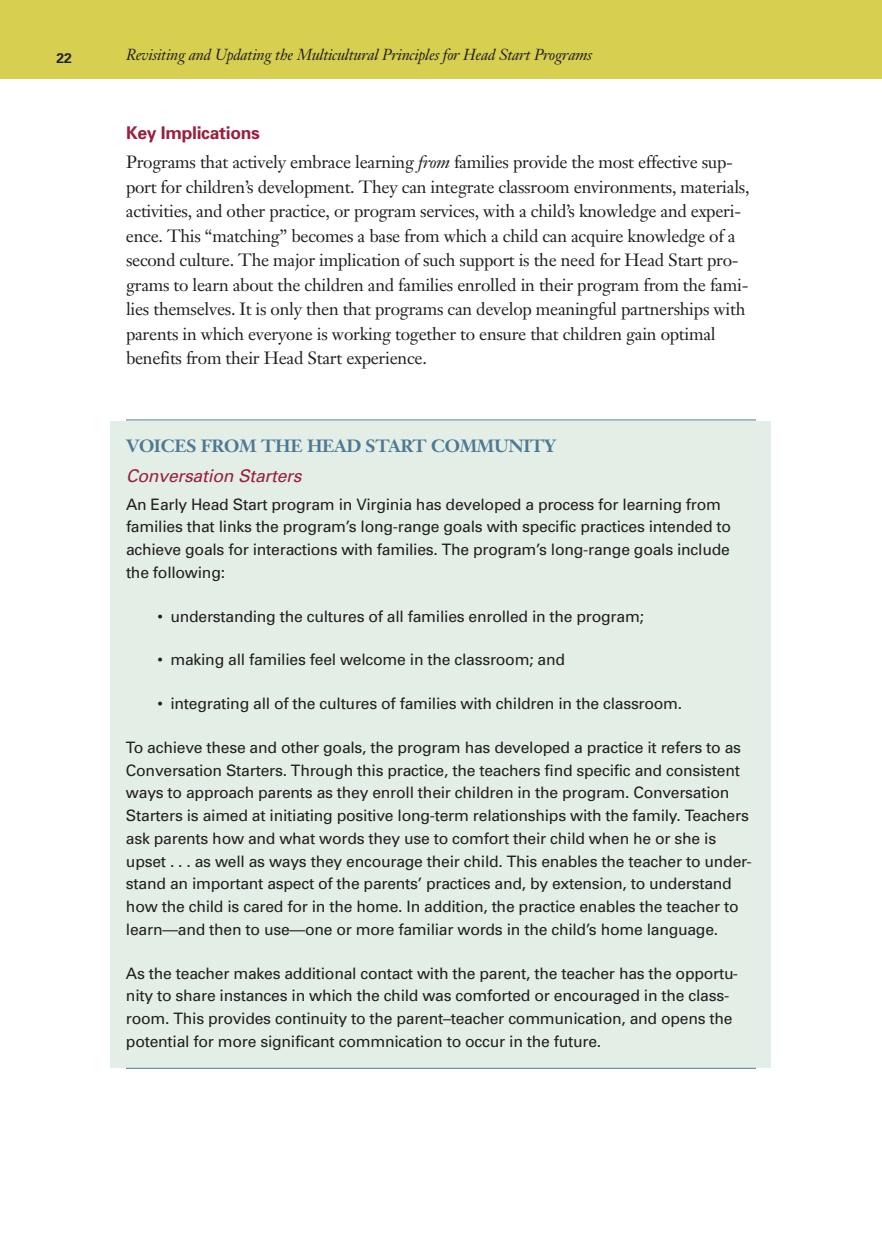
<style>
.page{position:relative;width:882px;height:1260px;background:#fff}
.page>*{position:absolute;margin:0;border:0;box-sizing:border-box;transform-origin:0 0}
.t1{font:17.5px/24.5px "Janson Text";letter-spacing:-.015em;color:#231f20}
.t2{font:700 17.5px "Janson Text";letter-spacing:-.015em;color:#4e7992}
.t3{font:italic 17.5px "Univers";letter-spacing:-.01em;color:#99203f}
.t4{font:700 17.5px "Univers";letter-spacing:-.015em;color:#99203f}
.t5{font:15.75px/22.8px "Univers";letter-spacing:-.015em;color:#231f20}
.t6{font:italic 15.75px "Janson Text";letter-spacing:-.015em;color:#231f20}
.t7{font:700 14px "Univers";color:#231f20}
.s1{font-style:italic}
</style>
<div class="page">
<div style="left:110px;top:421px;width:661px;height:647px;background:#e3efe6"></div>
<div style="left:0;top:0;width:882px;height:79px;background:#d7cf50"></div>
<hr style="left:126px;top:420px;width:630px;height:1px;background:#4e7992">
<hr style="left:126px;top:1068px;width:630px;height:1px;background:#4e7992">
<p class="t7" style="left:57px;top:53px;width:17px">22</p>
<p class="t6" style="left:126px;top:49px;width:468px">Revisiting and Updating the Multicultural Principles for Head Start Programs</p>
<p class="t4" style="left:126px;top:126px;width:135px">Key Implications</p>
<p class="t1" style="left:126px;top:152px;width:625px">Programs that actively embrace learning <span class="s1">from</span> families provide the most effective sup&shy;port for children’s development. They can integrate classroom environments, materials, activities, and other practice, or program services, with a child’s knowledge and experi&shy;ence. This “matching” becomes a base from which a child can acquire knowledge of a second culture. The major implication of such support is the need for Head Start pro&shy;grams to learn about the children and families enrolled in their program from the fami&shy;lies themselves. It is only then that programs can develop meaningful partnerships with parents in which everyone is working together to ensure that children gain optimal benefits from their Head Start experience.</p>
<p class="t2" style="left:126px;top:439px;width:432px">VOICES FROM THE HEAD START COMMUNITY</p>
<p class="t3" style="left:126px;top:469px;width:177px">Conversation Starters</p>
<p class="t5" style="left:126px;top:494px;width:607px">An Early Head Start program in Virginia has developed a process for learning from families that links the program’s long-range goals with specific practices intended to achieve goals for interactions with families. The program’s long-range goals include the following:</p>
<p class="t5" style="left:158px;top:606px;width:488px">• understanding the cultures of all families enrolled in the program;</p>
<p class="t5" style="left:158px;top:650px;width:409px">• making all families feel welcome in the classroom; and</p>
<p class="t5" style="left:158px;top:694px;width:526px">• integrating all of the cultures of families with children in the classroom.</p>
<p class="t5" style="left:126px;top:737px;width:627px">To achieve these and other goals, the program has developed a practice it refers to as Conversation Starters. Through this practice, the teachers find specific and consistent ways to approach parents as they enroll their children in the program. Conversation Starters is aimed at initiating positive long-term relationships with the family. Teachers ask parents how and what words they use to comfort their child when he or she is upset . . . as well as ways they encourage their child. This enables the teacher to under&shy;stand an important aspect of the parents’ practices and, by extension, to understand how the child is cared for in the home. In addition, the practice enables the teacher to learn—and then to use—one or more familiar words in the child’s home language.</p>
<p class="t5" style="left:126px;top:963px;width:614px">As the teacher makes additional contact with the parent, the teacher has the opportu&shy;nity to share instances in which the child was comforted or encouraged in the class&shy;room. This provides continuity to the parent–teacher communication, and opens the potential for more significant commnication to occur in the future.</p>
</div>
